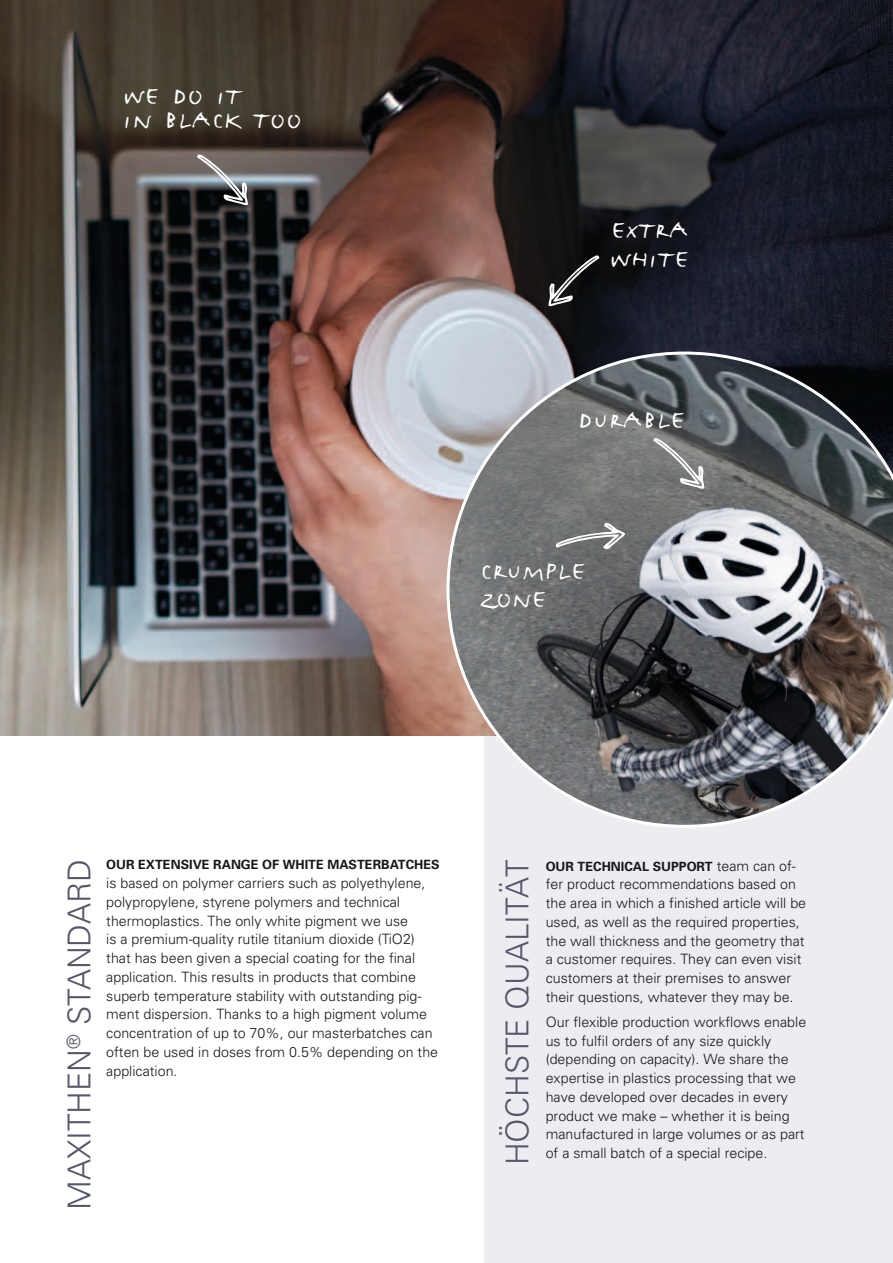
<style>
.page{position:relative;width:893px;height:1263px;background:#fff}
.page>*{position:absolute;margin:0;border:0;box-sizing:border-box;transform-origin:0 0}
.t1{font:43.5px "FF Justlefthand Caps";letter-spacing:.01em;color:#fff}
.t2{font:300 31.5px "Univers";color:#535767}
.t3{font:300 14.25px/18.8px "Univers";color:#1a171b}
.t4{font:700 12.75px "Univers";color:#1a171b}
.s1{font-weight:300;font-size:14.25px}
</style>
<div class="page">
<div style="left:485px;top:670px;width:408px;height:593px;background:#ededf1"></div>
<img style="left:0;top:0;width:893px;height:736px">
<svg style="left:548px;top:254px;width:51px;height:53px"></svg>
<svg style="left:197px;top:153px;width:51px;height:53px"></svg>
<svg style="left:446px;top:351px;width:447px;height:477px"></svg>
<svg style="left:554px;top:522px;width:71px;height:28px"></svg>
<svg style="left:653px;top:436px;width:52px;height:53px"></svg>
<h1 class="t1" style="left:123px;top:66px;width:120px">we do it</h1>
<h1 class="t1" style="left:123px;top:90px;width:180px">in black too</h1>
<h1 class="t1" style="left:611px;top:200px;width:79px">extra</h1>
<h1 class="t1" style="left:610px;top:228px;width:81px">white</h1>
<h1 class="t1" style="left:578px;top:389px;width:108px">durable</h1>
<h1 class="t1" style="left:480px;top:540px;width:107px">crumple</h1>
<h1 class="t1" style="left:480px;top:569px;width:67px">zone</h1>
<h2 class="t2" style="left:60px;top:1210px;width:352px;rotate:-90deg">MAXITHEN<sup>®</sup> STANDARD</h2>
<p class="t4" style="left:106px;top:857px;width:335px">OUR EXTENSIVE RANGE OF WHITE MASTERBATCHES</p>
<p class="t3" style="left:106px;top:873px;width:333px">is based on polymer carriers such as polyethylene, polypropylene, styrene polymers and technical thermoplastics. The only white pigment we use<br>is a premium-quality rutile titanium dioxide (TiO2) that has been given a special coating for the final application. This results in products that combine superb temperature stability with outstanding pig&shy;ment dispersion. Thanks to a high pigment volume concentration of up to 70%, our masterbatches can often be used in doses from 0.5% depending on the application.</p>
<h2 class="t2" style="left:498px;top:1165px;width:308px;rotate:-90deg">HÖCHSTE QUALITÄT</h2>
<p class="t4" style="left:546px;top:858px;width:252px">OUR TECHNICAL SUPPORT <span class="s1">team can of-</span></p>
<p class="t3" style="left:546px;top:874px;width:262px">fer product recommendations based on the area in which a finished article will be used, as well as the required properties, the wall thickness and the geometry that a customer requires. They can even visit customers at their premises to answer their questions, whatever they may be.</p>
<p class="t3" style="left:546px;top:1012px;width:262px">Our flexible production workflows enable us to fulfil orders of any size quickly (depending on capacity). We share the expertise in plastics processing that we have developed over decades in every product we make – whether it is being manufactured in large volumes or as part of a small batch of a special recipe.</p>
</div>
